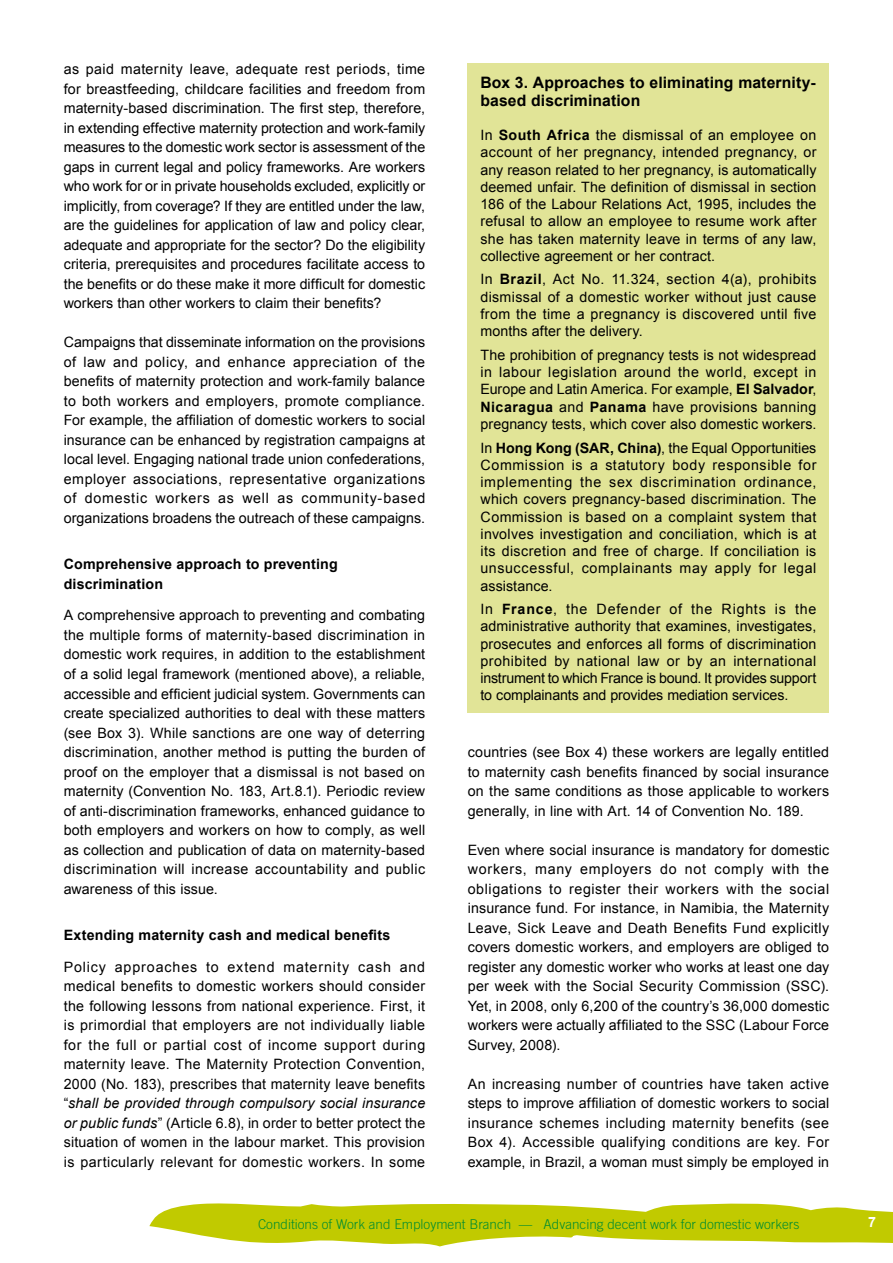
<style>
.page{position:relative;width:893px;height:1263px;background:#fff}
.page>*{position:absolute;margin:0;border:0;box-sizing:border-box;transform-origin:0 0}
.boxfigtitre_dwpb{font:700 15.75px/18px "Arial";letter-spacing:.005em;color:#000}
.txt_dwpb{font:14.25px/19.5px "Arial";letter-spacing:.005em;color:#000;text-align:justify}
.box_dwbp{font:14.25px/17.2px "Arial";letter-spacing:.005em;color:#000;text-align:justify}
.inter_2_dwpb{font:700 14.25px/19.5px "Arial";letter-spacing:.01em;color:#000}
.t1{font:700 14.25px "Arial";color:#fff}
.t2{font:300 13.5px "Trade Gothic LT Com";color:#008d30}
.s1{font-style:italic}
.s2{font-weight:700}
</style>
<div class="page">
<svg style="left:149px;top:1203px;width:744px;height:44px"></svg>
<div style="left:468px;top:64px;width:361px;height:649px;background:#e1e497"></div>
<p class="txt_dwpb" style="left:64px;top:60px;width:363px">as paid maternity leave, adequate rest periods, time for breastfeeding, childcare facilities and freedom from maternity-based discrimination. The first step, therefore, in extending effective maternity protection and work-family measures to the domestic work sector is assessment of the gaps in current legal and policy frameworks. Are workers who work for or in private households excluded, explicitly or implicitly, from coverage? If they are entitled under the law, are the guidelines for application of law and policy clear, adequate and appropriate for the sector? Do the eligibility criteria, prerequisites and procedures facilitate access to the benefits or do these make it more difficult for domestic workers than other workers to claim their benefits?</p>
<p class="txt_dwpb" style="left:64px;top:333px;width:363px">Campaigns that disseminate information on the provisions of law and policy, and enhance appreciation of the benefits of maternity protection and work-family balance to both workers and employers, promote compliance.<br>For example, the affiliation of domestic workers to social insurance can be enhanced by registration campaigns at local level. Engaging national trade union confederations, employer associations, representative organizations of domestic workers as well as community-based organizations broadens the outreach of these campaigns.</p>
<p class="inter_2_dwpb" style="left:64px;top:555px;width:275px">Comprehensive approach to preventing discrimination</p>
<p class="txt_dwpb" style="left:64px;top:606px;width:363px">A comprehensive approach to preventing and combating the multiple forms of maternity-based discrimination in domestic work requires, in addition to the establishment of a solid legal framework (mentioned above), a reliable, accessible and efficient judicial system. Governments can create specialized authorities to deal with these matters (see Box 3). While sanctions are one way of deterring discrimination, another method is putting the burden of proof on the employer that a dismissal is not based on maternity (Convention No. 183, Art.8.1). Periodic review of anti-discrimination frameworks, enhanced guidance to both employers and workers on how to comply, as well as collection and publication of data on maternity-based discrimination will increase accountability and public awareness of this issue.</p>
<p class="inter_2_dwpb" style="left:64px;top:926px;width:328px">Extending maternity cash and medical benefits</p>
<p class="txt_dwpb" style="left:64px;top:957px;width:363px">Policy approaches to extend maternity cash and medical benefits to domestic workers should consider the following lessons from national experience. First, it is primordial that employers are not individually liable for the full or partial cost of income support during maternity leave. The Maternity Protection Convention, 2000 (No. 183), prescribes that maternity leave benefits “<span class="s1">shall be provided through compulsory social insurance or public funds</span>” (Article 6.8), in order to better protect the situation of women in the labour market. This provision is particularly relevant for domestic workers. In some</p>
<p class="boxfigtitre_dwpb" style="left:480px;top:74px;width:337px">Box 3. Approaches to eliminating maternity&shy;based discrimination</p>
<p class="box_dwbp" style="left:480px;top:127px;width:337px">In <span class="s2">South Africa</span> the dismissal of an employee on account of her pregnancy, intended pregnancy, or any reason related to her pregnancy, is automatically deemed unfair. The definition of dismissal in section 186 of the Labour Relations Act, 1995, includes the refusal to allow an employee to resume work after she has taken maternity leave in terms of any law, collective agreement or her contract.</p>
<p class="box_dwbp" style="left:480px;top:271px;width:337px">In <span class="s2">Brazil</span>, Act No. 11.324, section 4(a), prohibits dismissal of a domestic worker without just cause from the time a pregnancy is discovered until five months after the delivery.</p>
<p class="box_dwbp" style="left:480px;top:346px;width:337px">The prohibition of pregnancy tests is not widespread in labour legislation around the world, except in Europe and Latin America. For example, <span class="s2">El Salvador</span>, <span class="s2">Nicaragua</span> and <span class="s2">Panama</span> have provisions banning pregnancy tests, which cover also domestic workers.</p>
<p class="box_dwbp" style="left:480px;top:439px;width:337px">In <span class="s2">Hong Kong (SAR, China)</span>, the Equal Opportunities Commission is a statutory body responsible for implementing the sex discrimination ordinance, which covers pregnancy-based discrimination. The Commission is based on a complaint system that involves investigation and conciliation, which is at its discretion and free of charge. If conciliation is unsuccessful, complainants may apply for legal assistance.</p>
<p class="box_dwbp" style="left:480px;top:601px;width:337px">In <span class="s2">France</span>, the Defender of the Rights is the administrative authority that examines, investigates, prosecutes and enforces all forms of discrimination prohibited by national law or by an international instrument to which France is bound. It provides support to complainants and provides mediation services.</p>
<p class="txt_dwpb" style="left:468px;top:742px;width:363px">countries (see Box 4) these workers are legally entitled to maternity cash benefits financed by social insurance on the same conditions as those applicable to workers generally, in line with Art. 14 of Convention No. 189.</p>
<p class="txt_dwpb" style="left:468px;top:840px;width:363px">Even where social insurance is mandatory for domestic workers, many employers do not comply with the obligations to register their workers with the social insurance fund. For instance, in Namibia, the Maternity Leave, Sick Leave and Death Benefits Fund explicitly covers domestic workers, and employers are obliged to register any domestic worker who works at least one day per week with the Social Security Commission (SSC).<br>Yet, in 2008, only 6,200 of the country’s 36,000 domestic workers were actually affiliated to the SSC (Labour Force Survey, 2008).</p>
<p class="txt_dwpb" style="left:468px;top:1074px;width:363px">An increasing number of countries have taken active steps to improve affiliation of domestic workers to social insurance schemes including maternity benefits (see Box 4). Accessible qualifying conditions are key. For example, in Brazil, a woman must simply be employed in</p>
<p class="t2" style="left:258px;top:1216px;width:543px">Conditions of Work and Employment Branch — Advancing decent work for domestic workers</p>
<p class="t1" style="left:868px;top:1212px;width:9px">7</p>
</div>
